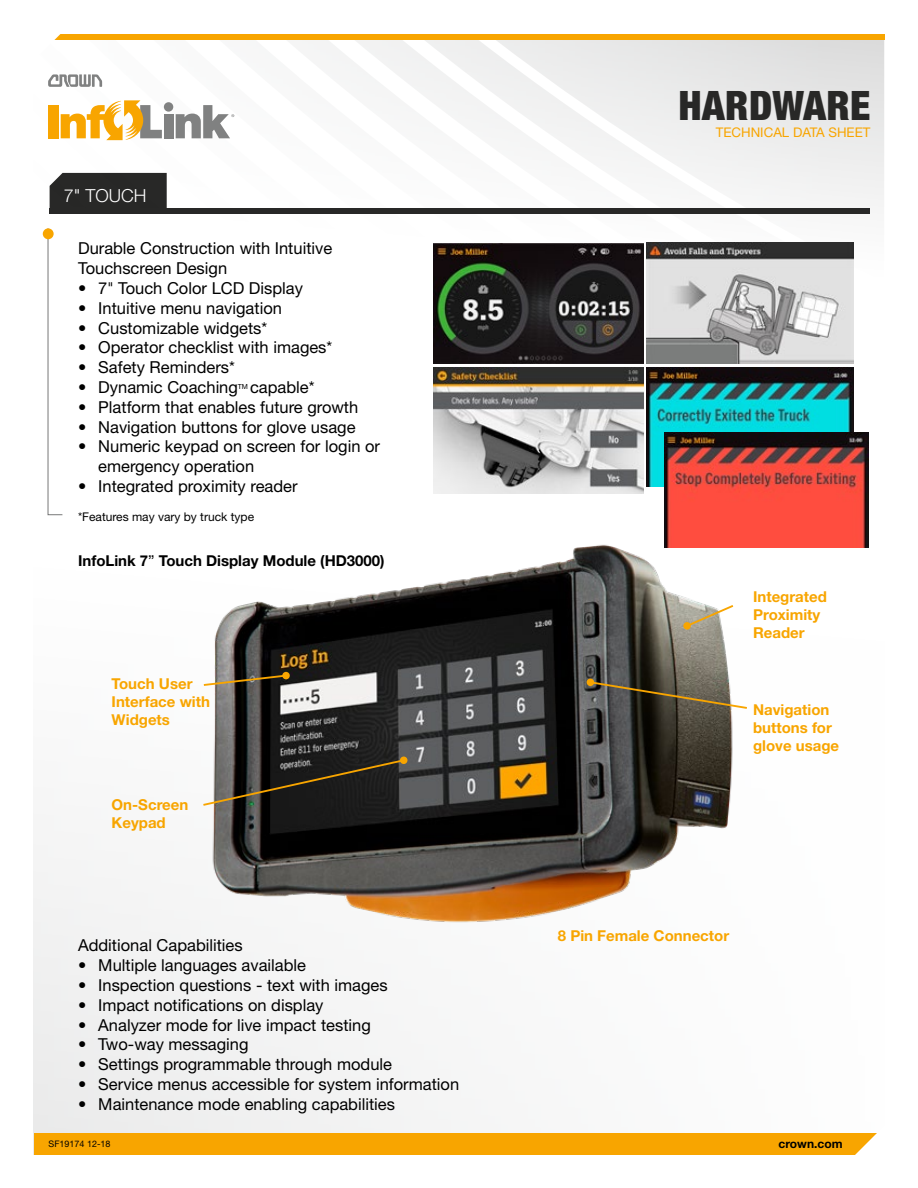
<style>
.page{position:relative;width:918px;height:1188px;background:#fff}
.page>*{position:absolute;margin:0;border:0;box-sizing:border-box;transform-origin:0 0}
.t1{font:900 condensed 40.65px "Helvetica Neue LT Std";letter-spacing:.01em;color:#282827}
.t2{font:300 18px "Helvetica Neue LT Std";color:#fff}
.t3{font:16.5px/19.8px "Helvetica Neue LT Std";color:#000}
.t4{font:700 15px/18px "Helvetica Neue LT Std";color:#f8a500}
.t5{font:700 15px "Helvetica Neue LT Std";color:#000}
.t6{font:13.35px "Helvetica Neue LT Std";color:#f8a500}
.t7{font:12px "Helvetica Neue LT Std";color:#000}
.t8{font:700 12px "Helvetica Neue LT Std";color:#000}
.t9{font:9px "Helvetica Neue LT Std";color:#000}
.t10{font:7.05px "Helvetica Neue LT Std";color:#000}
.s1{font-weight:300}
.s2{font-weight:400}
</style>
<div class="page">
<svg style="left:42px;top:39px;width:842px;height:210px"></svg>
<div style="left:34px;top:34px;width:850px;height:5px;background:#f8a500"></div>
<div style="left:34px;top:1133px;width:850px;height:22px;background:#f8a500"></div>
<svg style="left:855px;top:1133px;width:29px;height:22px"></svg>
<div style="left:164px;top:114px;width:9px;height:24px;background:#808181"></div>
<div style="left:164px;top:102px;width:9px;height:10px;background:#808181;border-radius:50%"></div>
<svg style="left:176px;top:105px;width:58px;height:33px"></svg>
<svg style="left:34px;top:34px;width:133px;height:177px"></svg>
<div style="left:50px;top:209px;width:820px;height:5px;background:#282827"></div>
<svg style="left:48px;top:228px;width:15px;height:287px"></svg>
<div style="left:43px;top:228px;width:11px;height:11px;background:#f8a500;border-radius:50%"></div>
<img style="left:434px;top:243px;width:210px;height:120px">
<img style="left:647px;top:243px;width:206px;height:120px">
<img style="left:434px;top:367px;width:210px;height:127px">
<img style="left:647px;top:367px;width:206px;height:119px">
<img style="left:665px;top:433px;width:204px;height:115px">
<img style="left:178px;top:505px;width:601px;height:433px">
<svg style="left:588px;top:680px;width:161px;height:30px"></svg>
<div style="left:587px;top:679px;width:7px;height:7px;background:#f8a500;border-radius:50%"></div>
<svg style="left:685px;top:603px;width:50px;height:25px"></svg>
<div style="left:683px;top:622px;width:8px;height:8px;background:#f8a500;border-radius:50%"></div>
<svg style="left:202px;top:674px;width:86px;height:13px"></svg>
<div style="left:282px;top:672px;width:8px;height:7px;background:#f8a500;border-radius:50%"></div>
<svg style="left:201px;top:758px;width:205px;height:49px"></svg>
<div style="left:400px;top:757px;width:7px;height:7px;background:#f8a500;border-radius:50%"></div>
<p class="t2" style="left:64px;top:184px;width:84px">7" TOUCH</p>
<p class="t3" style="left:78px;top:239px;width:256px">Durable Construction with Intuitive<br>Touchscreen Design</p>
<p class="t3" style="left:78px;top:278px;width:226px">• 7<span class="s1">"</span> Touch Color LCD Display</p>
<p class="t3" style="left:78px;top:298px;width:205px">• Intuitive menu navigation</p>
<p class="t3" style="left:78px;top:318px;width:191px">• Customizable widgets*</p>
<p class="t3" style="left:78px;top:338px;width:256px">• Operator checklist with images*</p>
<p class="t3" style="left:78px;top:357px;width:158px">• Safety Reminders*</p>
<p class="t3" style="left:78px;top:377px;width:161px">• Dynamic Coaching</p>
<p class="t10" style="left:238px;top:382px;width:12px">TM</p>
<p class="t3" style="left:250px;top:377px;width:66px">capable*</p>
<p class="t3" style="left:78px;top:397px;width:282px">• Platform that enables future growth</p>
<p class="t3" style="left:78px;top:417px;width:279px">• Navigation buttons for glove usage</p>
<p class="t3" style="left:98px;top:437px;width:283px;text-indent:-20px">• Numeric keypad on screen for login or emergency operation</p>
<p class="t3" style="left:78px;top:476px;width:221px">• Integrated proximity reader</p>
<p class="t7" style="left:78px;top:510px;width:178px">*Features may vary by truck type</p>
<p class="t5" style="left:78px;top:552px;width:308px">InfoLink 7<span class="s2">”</span> Touch Display Module (HD3000)</p>
<p class="t4" style="left:112px;top:674px;width:100px">Touch User<br>Interface with<br>Widgets</p>
<p class="t4" style="left:112px;top:795px;width:78px">On-Screen<br>Keypad</p>
<p class="t3" style="left:78px;top:935px;width:166px">Additional Capabilities</p>
<p class="t3" style="left:78px;top:955px;width:230px">• Multiple languages available</p>
<p class="t3" style="left:78px;top:975px;width:311px">• Inspection questions - text with images</p>
<p class="t3" style="left:78px;top:995px;width:247px">• Impact notifications on display</p>
<p class="t3" style="left:78px;top:1015px;width:294px">• Analyzer mode for live impact testing</p>
<p class="t3" style="left:78px;top:1034px;width:172px">• Two-way messaging</p>
<p class="t3" style="left:78px;top:1054px;width:315px">• Settings programmable through module</p>
<p class="t3" style="left:78px;top:1074px;width:383px">• Service menus accessible for system information</p>
<p class="t3" style="left:78px;top:1094px;width:319px">• Maintenance mode enabling capabilities</p>
<h1 class="t1" style="left:679px;top:81px;width:193px">HARDWARE</h1>
<p class="t6" style="left:716px;top:125px;width:156px">TECHNICAL DATA SHEET</p>
<p class="t4" style="left:753px;top:588px;width:75px">Integrated<br>Proximity<br>Reader</p>
<p class="t4" style="left:753px;top:700px;width:88px">Navigation buttons for glove usage</p>
<p class="t4" style="left:558px;top:926px;width:173px">8 Pin Female Connector</p>
<p class="t9" style="left:49px;top:1138px;width:64px">SF19174 12-18</p>
<p class="t8" style="left:779px;top:1136px;width:65px">crown.com</p>
</div>
